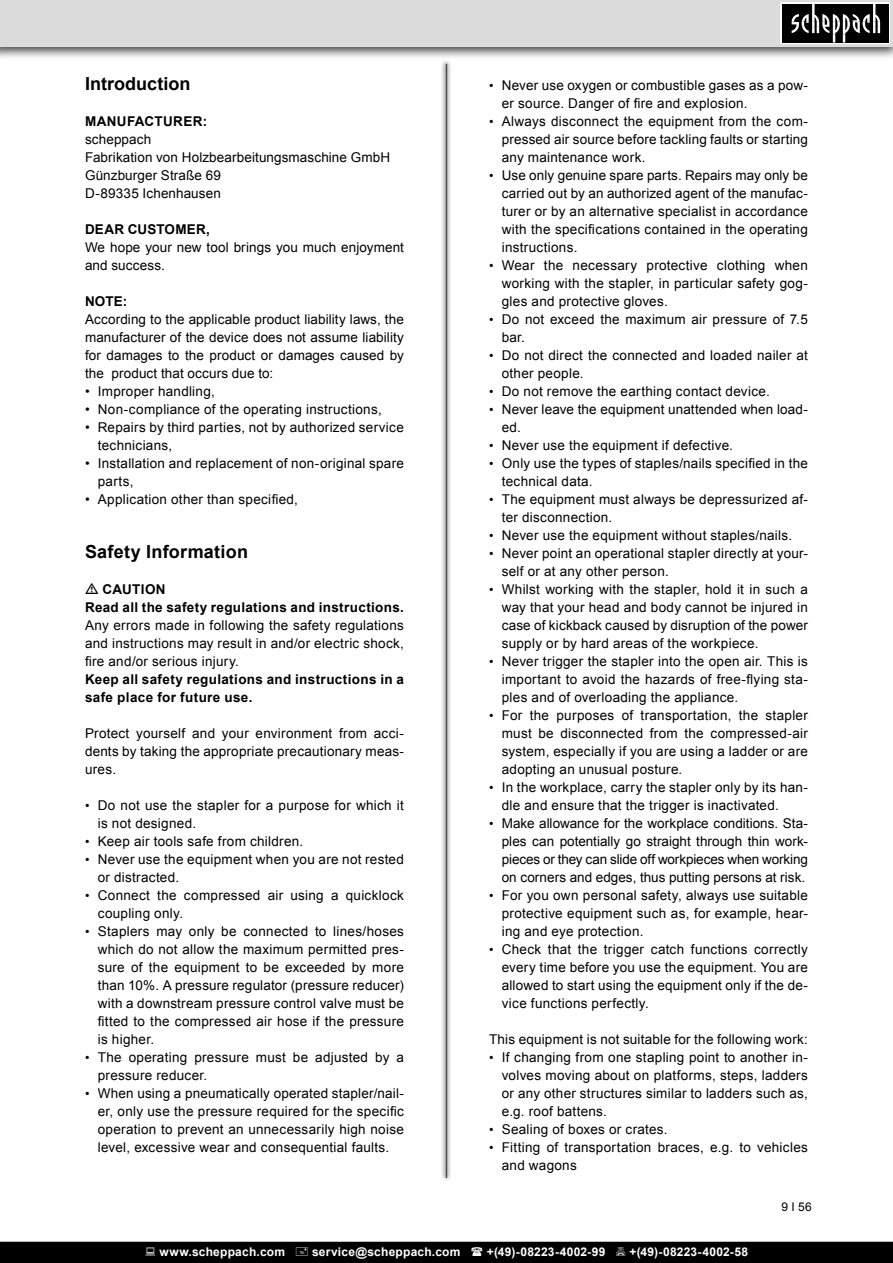
<style>
.page{position:relative;width:893px;height:1263px;background:#fff}
.page>*{position:absolute;margin:0;border:0;box-sizing:border-box;transform-origin:0 0}
.Grundtext_Einzug{font:700 18px "Arial";letter-spacing:.01em;color:#000}
.Grundtext{font:13.5px/18px "Arial";letter-spacing:.02em;color:#000}
.Grundtext_Einzug-2{font:13.5px/18px "Arial";letter-spacing:.015em;color:#000;text-align:justify}
.Grundtext_Einzug-3{font:700 13.5px/18px "Arial";letter-spacing:.025em;color:#000}
.Headline_klein{font:700 13.5px "Arial";letter-spacing:.01em;color:#000}
.t1{font:700 12px "Arial";letter-spacing:.02em;color:#fff}
.t2{font:12px "Arial";color:#000}
.s1{font-weight:700}
.s2{font-size:12.75px}
</style>
<div class="page">
<div style="left:1px;top:1242px;width:891px;height:20px;background:#000"></div>
<div style="left:0;top:1242px;width:893px;height:21px;border:2px solid #000"></div>
<div style="left:0;top:0;width:893px;height:60px;background:#000;opacity:.75"></div>
<div style="left:0;top:0;width:893px;height:46px;background:#dbdbdb"></div>
<div style="left:780px;top:2px;width:110px;height:42px;background:linear-gradient(to right,#040404,#060606)"></div>
<div style="left:782px;top:4px;width:106px;height:38px;background:#000"></div>
<svg style="left:792px;top:4px;width:88px;height:38px"></svg>
<svg style="left:441px;top:59px;width:11px;height:1121px"></svg>
<hr style="left:446px;top:64px;width:1px;height:1114px;background:#505050">
<p class="Grundtext_Einzug" style="left:85px;top:72px;width:107px">Introduction</p>
<p class="Grundtext_Einzug-3" style="left:85px;top:113px;width:124px">MANUFACTURER:</p>
<p class="Grundtext" style="left:85px;top:130px;width:68px">scheppach</p>
<p class="Grundtext" style="left:85px;top:148px;width:307px">Fabrikation von Holzbearbeitungsmaschine GmbH</p>
<p class="Grundtext" style="left:85px;top:166px;width:137px">Günzburger Straße 69</p>
<p class="Grundtext" style="left:85px;top:184px;width:137px">D-89335 Ichenhausen</p>
<p class="Headline_klein" style="left:85px;top:220px;width:126px">DEAR CUSTOMER,</p>
<p class="Grundtext" style="left:85px;top:238px;width:320px">We hope your new tool brings you much enjoyment and success.</p>
<p class="Headline_klein" style="left:85px;top:292px;width:44px">NOTE:</p>
<p class="Grundtext" style="left:85px;top:310px;width:320px;text-align:justify">According to the applicable product liability laws, the manufacturer of the device does not assume liability for damages to the product or damages caused by the product that occurs due to:</p>
<p class="Grundtext" style="left:85px;top:382px;width:131px">• Improper handling,</p>
<p class="Grundtext" style="left:85px;top:400px;width:298px">• Non-compliance of the operating instructions,</p>
<p class="Grundtext" style="left:98px;top:418px;width:308px;text-indent:-13px">• Repairs by third parties, not by authorized service technicians,</p>
<p class="Grundtext" style="left:98px;top:454px;width:308px;text-indent:-13px">• Installation and replacement of non-original spare parts,</p>
<p class="Grundtext" style="left:85px;top:490px;width:215px">• Application other than specified,</p>
<p class="Grundtext_Einzug" style="left:85px;top:540px;width:165px">Safety Information</p>
<p class="Grundtext_Einzug-3" style="left:103px;top:581px;width:64px">CAUTION</p>
<p class="Grundtext_Einzug-2" style="left:85px;top:598px;width:320px"><span class="s1">Read all the safety regulations and instructions.<br></span>Any errors made in following the safety regulations and instructions may result in and/or electric shock, fire and/or serious injury.</p>
<p class="Grundtext_Einzug-3" style="left:85px;top:671px;width:320px">Keep all safety regulations and instructions in a safe place for future use.</p>
<p class="Grundtext_Einzug-2" style="left:85px;top:724px;width:320px">Protect yourself and your environment from acci&shy;dents by taking the appropriate precautionary meas&shy;ures.</p>
<p class="Grundtext" style="left:98px;top:796px;width:308px;text-indent:-13px"><span class="s2">•</span> Do not use the stapler for a purpose for which it is not designed.</p>
<p class="Grundtext" style="left:85px;top:832px;width:220px"><span class="s2">•</span> Keep air tools safe from children.</p>
<p class="Grundtext" style="left:98px;top:850px;width:308px;text-indent:-13px"><span class="s2">•</span> Never use the equipment when you are not rested or distracted.</p>
<p class="Grundtext" style="left:98px;top:886px;width:308px;text-indent:-13px"><span class="s2">•</span> Connect the compressed air using a quicklock coupling only.</p>
<p class="Grundtext" style="left:98px;top:922px;width:308px;text-align:justify;text-indent:-13px"><span class="s2">•</span> Staplers may only be connected to lines/hoses which do not allow the maximum permitted pres&shy;sure of the equipment to be exceeded by more than 10%. A pressure regulator (pressure reducer) with a downstream pressure control valve must be fitted to the compressed air hose if the pressure is higher.</p>
<p class="Grundtext" style="left:98px;top:1048px;width:308px;text-indent:-13px"><span class="s2">•</span> The operating pressure must be adjusted by a pressure reducer.</p>
<p class="Grundtext" style="left:98px;top:1084px;width:308px;text-align:justify;text-indent:-13px"><span class="s2">•</span> When using a pneumatically operated stapler/nail&shy;er, only use the pressure required for the specific operation to prevent an unnecessarily high noise level, excessive wear and consequential faults.</p>
<p class="Grundtext" style="left:502px;top:76px;width:308px;text-indent:-13px"><span class="s2">•</span> Never use oxygen or combustible gases as a pow&shy;er source. Danger of fire and explosion.</p>
<p class="Grundtext" style="left:502px;top:112px;width:308px;text-align:justify;text-indent:-13px"><span class="s2">•</span> Always disconnect the equipment from the com&shy;pressed air source before tackling faults or starting any maintenance work.</p>
<p class="Grundtext" style="left:502px;top:166px;width:308px;text-align:justify;text-indent:-13px"><span class="s2">•</span> Use only genuine spare parts. Repairs may only be carried out by an authorized agent of the manufac&shy;turer or by an alternative specialist in accordance with the specifications contained in the operating instructions.</p>
<p class="Grundtext" style="left:502px;top:256px;width:308px;text-align:justify;text-indent:-13px"><span class="s2">•</span> Wear the necessary protective clothing when working with the stapler, in particular safety gog&shy;gles and protective gloves.</p>
<p class="Grundtext" style="left:502px;top:310px;width:308px;text-indent:-13px"><span class="s2">•</span> Do not exceed the maximum air pressure of 7.5 bar.</p>
<p class="Grundtext" style="left:502px;top:346px;width:308px;text-indent:-13px"><span class="s2">•</span> Do not direct the connected and loaded nailer at other people.</p>
<p class="Grundtext" style="left:489px;top:382px;width:282px"><span class="s2">•</span> Do not remove the earthing contact device.</p>
<p class="Grundtext" style="left:502px;top:400px;width:308px;text-indent:-13px"><span class="s2">•</span> Never leave the equipment unattended when load&shy;ed.</p>
<p class="Grundtext" style="left:489px;top:436px;width:246px"><span class="s2">•</span> Never use the equipment if defective.</p>
<p class="Grundtext" style="left:502px;top:454px;width:308px;text-indent:-13px"><span class="s2">•</span> Only use the types of staples/nails specified in the technical data.</p>
<p class="Grundtext" style="left:502px;top:490px;width:308px;text-indent:-13px"><span class="s2">•</span> The equipment must always be depressurized af&shy;ter disconnection.</p>
<p class="Grundtext" style="left:489px;top:526px;width:305px"><span class="s2">•</span> Never use the equipment without staples/nails.</p>
<p class="Grundtext" style="left:502px;top:544px;width:308px;text-indent:-13px"><span class="s2">•</span> Never point an operational stapler directly at your&shy;self or at any other person.</p>
<p class="Grundtext" style="left:502px;top:580px;width:308px;text-align:justify;text-indent:-13px"><span class="s2">•</span> Whilst working with the stapler, hold it in such a way that your head and body cannot be injured in case of kickback caused by disruption of the power supply or by hard areas of the workpiece.</p>
<p class="Grundtext" style="left:502px;top:652px;width:308px;text-align:justify;text-indent:-13px"><span class="s2">•</span> Never trigger the stapler into the open air. This is important to avoid the hazards of free-flying sta&shy;ples and of overloading the appliance.</p>
<p class="Grundtext" style="left:502px;top:706px;width:308px;text-align:justify;text-indent:-13px"><span class="s2">•</span> For the purposes of transportation, the stapler must be disconnected from the compressed-air system, especially if you are using a ladder or are adopting an unusual posture.</p>
<p class="Grundtext" style="left:502px;top:778px;width:308px;text-indent:-13px"><span class="s2">•</span> In the workplace, carry the stapler only by its han&shy;dle and ensure that the trigger is inactivated.</p>
<p class="Grundtext" style="left:502px;top:814px;width:308px;text-align:justify;text-indent:-13px"><span class="s2">•</span> Make allowance for the workplace conditions. Sta&shy;ples can potentially go straight through thin work&shy;pieces or they can slide off workpieces when working on corners and edges, thus putting persons at risk.</p>
<p class="Grundtext" style="left:502px;top:886px;width:308px;text-align:justify;text-indent:-13px"><span class="s2">•</span> For you own personal safety, always use suitable protective equipment such as, for example, hear&shy;ing and eye protection.</p>
<p class="Grundtext" style="left:502px;top:940px;width:308px;text-align:justify;text-indent:-13px"><span class="s2">•</span> Check that the trigger catch functions correctly every time before you use the equipment. You are allowed to start using the equipment only if the de&shy;vice functions perfectly.</p>
<p class="Grundtext_Einzug-2" style="left:489px;top:1030px;width:320px">This equipment is not suitable for the following work:</p>
<p class="Grundtext" style="left:502px;top:1048px;width:308px;text-align:justify;text-indent:-13px"><span class="s2">•</span> If changing from one stapling point to another in&shy;volves moving about on platforms, steps, ladders or any other structures similar to ladders such as, e.g. roof battens.</p>
<p class="Grundtext" style="left:489px;top:1120px;width:180px"><span class="s2">•</span> Sealing of boxes or crates.</p>
<p class="Grundtext" style="left:502px;top:1138px;width:308px;text-indent:-13px"><span class="s2">•</span> Fitting of transportation braces, e.g. to vehicles and wagons</p>
<p class="t2" style="left:782px;top:1199px;width:32px">9 І 56</p>
<p class="t1" style="left:159px;top:1244px;width:127px">www.scheppach.com</p>
<p class="t1" style="left:312px;top:1244px;width:150px">service@scheppach.com</p>
<p class="t1" style="left:487px;top:1244px;width:120px">+(49)-08223-4002-99</p>
<p class="t1" style="left:629px;top:1244px;width:120px">+(49)-08223-4002-58</p>
</div>
